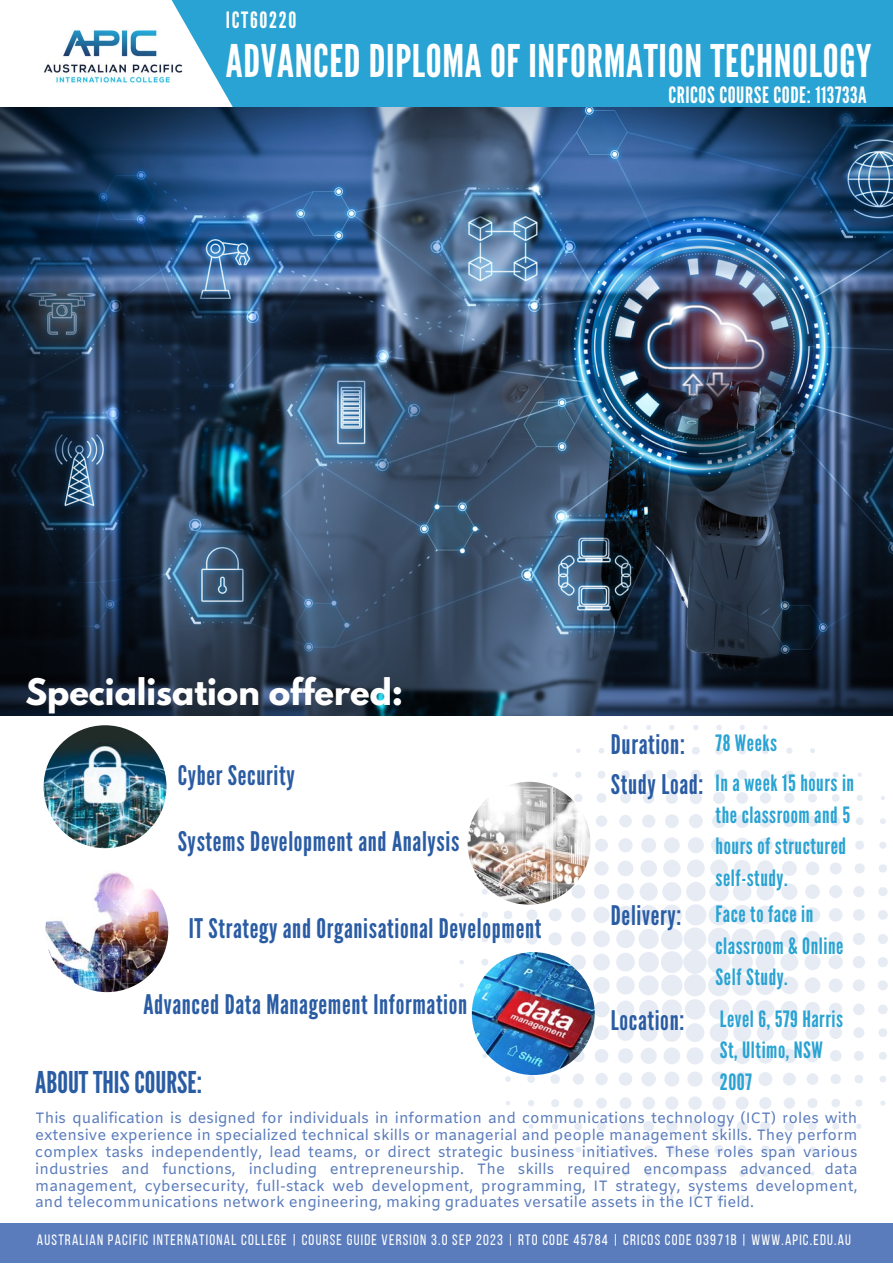
<style>
.page{position:relative;width:893px;height:1264px;background:#fff}
.page>*{position:absolute;margin:0;border:0;box-sizing:border-box;transform-origin:0 0}
.t1{font:45px "League Gothic";letter-spacing:.015em;color:#fff}
.t2{font:700 32.4px "League Spartan";color:#fff}
.t3{font:30px "League Gothic";color:#2a5ca4}
.t4{font:27px "League Gothic";letter-spacing:.025em;color:#2a5ca4}
.t5{font:22.5px/31.5px "League Gothic";letter-spacing:.025em;color:#29a3d3}
.t6{font:22.5px "League Gothic";letter-spacing:.025em;color:#fff}
.t7{font:22.5px "League Gothic";letter-spacing:.075em;color:#fff}
.t8{font:15px/16.8px "Amiko";color:#5a7cbc;text-align:justify}
.t9{font:15px "Bebas Neue";letter-spacing:.08em;color:#fff}
</style>
<div class="page">
<div style="left:0;top:1223px;width:892px;height:39px;background:#5a7cbc"></div>
<img style="left:44px;top:29px;width:124px;height:55px">
<div style="left:235px;top:0;width:657px;height:110px;background:#29a3d3"></div>
<svg style="left:459px;top:725px;width:429px;height:474px"></svg>
<svg style="left:168px;top:0;width:132px;height:108px"></svg>
<img style="left:0;top:108px;width:892px;height:607px">
<img style="left:44px;top:725px;width:122px;height:123px;border-radius:50%">
<img style="left:472px;top:952px;width:122px;height:123px;border-radius:50%">
<img style="left:467px;top:781px;width:123px;height:123px;border-radius:50%">
<img style="left:45px;top:869px;width:123px;height:123px;border-radius:50%">
<p class="t7" style="left:226px;top:7px;width:72px">ICT60220</p>
<p class="t1" style="left:226px;top:35px;width:647px">ADVANCED DIPLOMA OF INFORMATION TECHNOLOGY</p>
<p class="t6" style="left:668px;top:82px;width:200px">CRICOS COURSE CODE: 113733A</p>
<p class="t2" style="left:25px;top:675px;width:379px">Specialisation offered:</p>
<p class="t4" style="left:611px;top:728px;width:75px">Duration:</p>
<p class="t5" style="left:715px;top:727px;width:63px">78 Weeks</p>
<p class="t4" style="left:611px;top:768px;width:94px">Study Load:</p>
<p class="t4" style="left:178px;top:760px;width:119px">Cyber Security</p>
<p class="t4" style="left:178px;top:825px;width:283px">Systems Development and Analysis</p>
<p class="t5" style="left:715px;top:767px;width:140px">In a week 15 hours in the classroom and 5 hours of structured self-study.</p>
<p class="t5" style="left:715px;top:899px;width:129px">Face to face in classroom &amp; Online<br>Self Study.</p>
<p class="t5" style="left:719px;top:1003px;width:125px">Level 6, 579 Harris<br>St, Ultimo, NSW<br>2007</p>
<p class="t4" style="left:611px;top:900px;width:72px">Delivery:</p>
<p class="t4" style="left:189px;top:912px;width:354px">IT Strategy and Organisational Development</p>
<p class="t4" style="left:143px;top:988px;width:325px">Advanced Data Management Information</p>
<p class="t4" style="left:611px;top:1004px;width:75px">Location:</p>
<p class="t3" style="left:35px;top:1065px;width:168px">ABOUT THIS COURSE:</p>
<p class="t8" style="left:35px;top:1110px;width:823px">This qualification is designed for individuals in information and communications technology (ICT) roles with extensive experience in specialized technical skills or managerial and people management skills. They perform complex tasks independently, lead teams, or direct strategic business initiatives. These roles span various industries and functions, including entrepreneurship. The skills required encompass advanced data management, cybersecurity, full-stack web development, programming, IT strategy, systems development, and telecommunications network engineering, making graduates versatile assets in the ICT field.</p>
<p class="t9" style="left:37px;top:1233px;width:815px">AUSTRALIAN PACIFIC INTERNATIONAL COLLEGE | COURSE GUIDE VERSION 3.0 SEP 2023 | RTO CODE 45784 | CRICOS CODE 03971B | WWW.APIC.EDU.AU</p>
</div>
